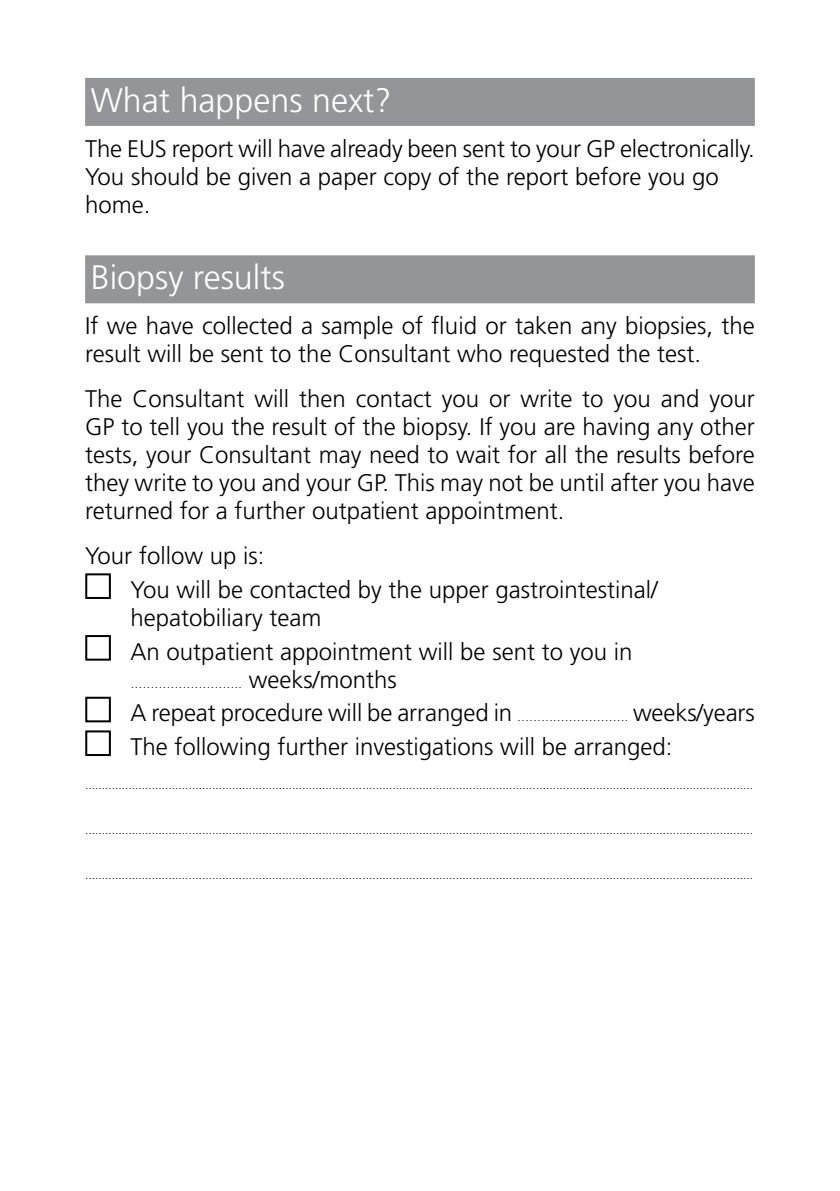
<style>
.page{position:relative;width:840px;height:1191px;background:#fff}
.page>*{position:absolute;margin:0;border:0;box-sizing:border-box;transform-origin:0 0}
.t1{font:300 34px "Frutiger";color:#fff}
.t2{font:300 24px/28px "Frutiger";color:#000}
.t3{font:300 12px "Frutiger";color:#000}
.s1{font-size:12px}
</style>
<div class="page">
<div style="left:85px;top:78px;width:669px;height:48px;background:#939598"></div>
<div style="left:85px;top:255px;width:669px;height:48px;background:#939598"></div>
<div style="left:85px;top:573px;width:26px;height:26px;border:2px solid #000"></div>
<div style="left:85px;top:635px;width:26px;height:25px;border:2px solid #000"></div>
<div style="left:85px;top:696px;width:26px;height:26px;border:2px solid #000"></div>
<div style="left:85px;top:730px;width:26px;height:26px;border:2px solid #000"></div>
<h1 class="t1" style="left:91px;top:81px;width:302px">What happens next?</h1>
<p class="t2" style="left:85px;top:134px;width:670px">The EUS report will have already been sent to your GP electronically.<br>You should be given a paper copy of the report before you go home.</p>
<h1 class="t1" style="left:91px;top:258px;width:195px">Biopsy results</h1>
<p class="t2" style="left:85px;top:312px;width:671px">If we have collected a sample of fluid or taken any biopsies, the result will be sent to the Consultant who requested the test.</p>
<p class="t2" style="left:85px;top:385px;width:671px;text-align:justify">The Consultant will then contact you or write to you and your GP to tell you the result of the biopsy. If you are having any other tests, your Consultant may need to wait for all the results before they write to you and your GP. This may not be until after you have returned for a further outpatient appointment.</p>
<p class="t2" style="left:130px;top:539px;width:528px;line-height:33.6px;text-indent:-45px">Your follow up is:<br>You will be contacted by the upper gastrointestinal/</p>
<p class="t2" style="left:130px;top:601px;width:503px;line-height:33.6px">hepatobiliary team<br>An outpatient appointment will be sent to you in</p>
<p class="t2" style="left:130px;top:662px;width:625px;line-height:33.6px"><span class="s1">……………………….</span> weeks/months<br>A repeat procedure will be arranged in <span class="s1">……………………….</span> weeks/years<br>The following further investigations will be arranged:</p>
<p class="t3" style="left:85px;top:777px;width:669px">........................................................................................................................................................................................................</p>
<p class="t3" style="left:85px;top:823px;width:669px">........................................................................................................................................................................................................</p>
<p class="t3" style="left:85px;top:868px;width:669px">........................................................................................................................................................................................................</p>
</div>
